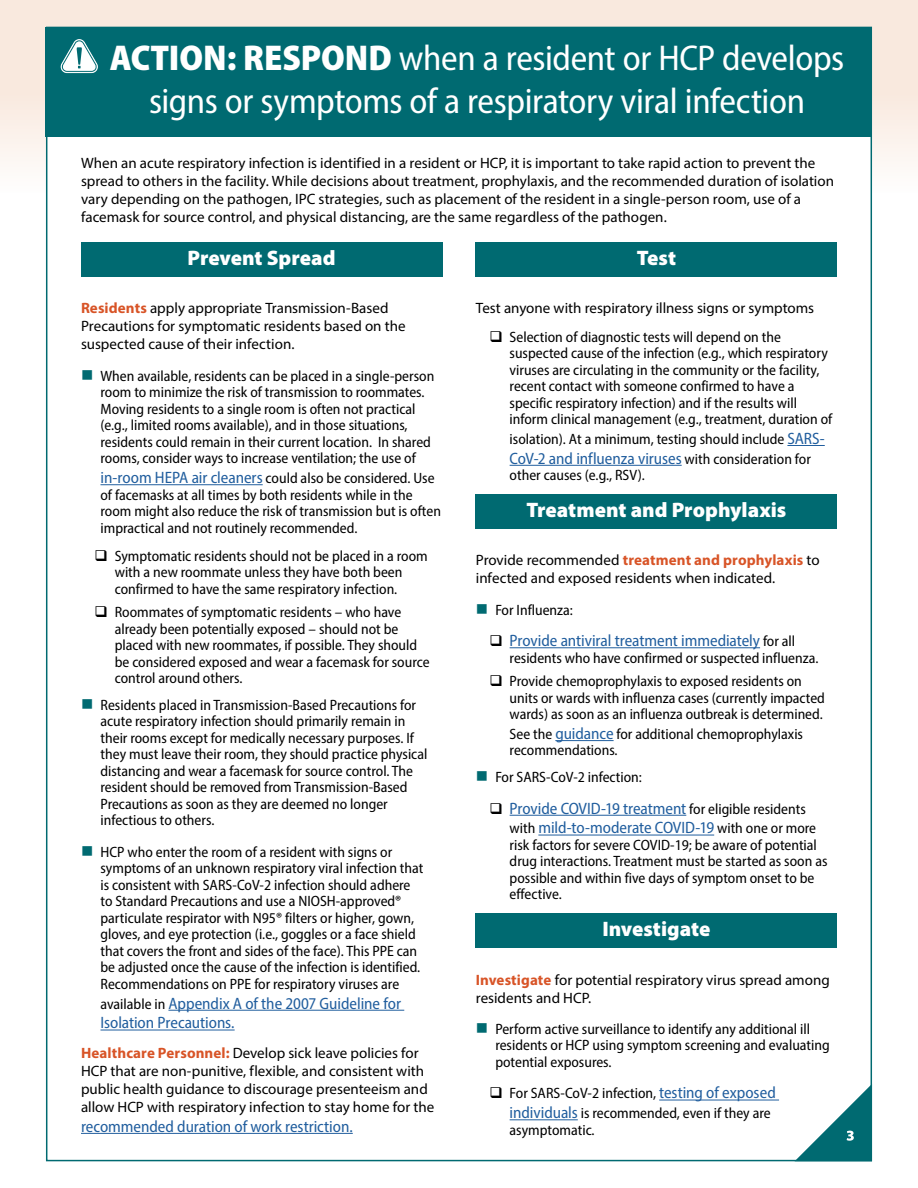
<style>
.page{position:relative;width:918px;height:1188px;background:#fff}
.page>*{position:absolute;margin:0;border:0;box-sizing:border-box;transform-origin:0 0}
.t1{font:semi-condensed 36px/43.2px "Myriad Pro";letter-spacing:-.01em;color:#fff;text-align:center}
.t2{font:900 21px "Myriad Pro";color:#fff}
.t3{font:semi-condensed 16.5px/19.8px "Myriad Pro";letter-spacing:-.005em;color:#215e9e}
.t4{font:semi-condensed 15px/16.5px "Myriad Pro";color:#000}
.t5{font:15px/18px "Myriad Pro";color:#000}
.s1{font-weight:900}
.s2{font-weight:700;color:#d85427}
.s3{font-size:16.5px;color:#215e9e}
.s4{font-size:15px;color:#000}
</style>
<div class="page">
<svg style="left:0;top:0;width:918px;height:193px;background:#f7eae0"></svg>
<div style="left:46px;top:27px;width:826px;height:1134px;background:#fff;border:2px solid #006a71"></div>
<svg style="left:795px;top:1084px;width:77px;height:77px"></svg>
<div style="left:46px;top:27px;width:826px;height:110px;background:#006a71"></div>
<svg style="left:61px;top:39px;width:37px;height:34px"></svg>
<div style="left:81px;top:242px;width:361px;height:35px;background:#006a71"></div>
<hr style="left:100px;top:484px;width:163px;height:1px;background:#215e9e">
<hr style="left:168px;top:1010px;width:236px;height:1px;background:#215e9e">
<hr style="left:100px;top:1030px;width:135px;height:1px;background:#215e9e">
<hr style="left:81px;top:1133px;width:272px;height:1px;background:#215e9e">
<div style="left:476px;top:242px;width:361px;height:35px;background:#006a71"></div>
<hr style="left:787px;top:445px;width:38px;height:1px;background:#215e9e">
<hr style="left:510px;top:465px;width:172px;height:1px;background:#215e9e">
<div style="left:476px;top:494px;width:361px;height:35px;background:#006a71"></div>
<hr style="left:510px;top:647px;width:250px;height:1px;background:#215e9e">
<hr style="left:555px;top:740px;width:59px;height:1px;background:#215e9e">
<hr style="left:510px;top:815px;width:176px;height:1px;background:#215e9e">
<hr style="left:538px;top:835px;width:176px;height:1px;background:#215e9e">
<div style="left:476px;top:914px;width:361px;height:34px;background:#006a71"></div>
<hr style="left:659px;top:1100px;width:120px;height:1px;background:#215e9e">
<hr style="left:510px;top:1119px;width:68px;height:1px;background:#215e9e">
<h2 class="t1" style="left:110px;top:35px;width:736px"><span class="s1">ACTION: RESPOND</span> when a resident or HCP develops signs or symptoms of a respiratory viral infection</h2>
<p class="t5" style="left:81px;top:154px;width:755px">When an acute respiratory infection is identified in a resident or HCP, it is important to take rapid action to prevent the spread to others in the facility. While decisions about treatment, prophylaxis, and the recommended duration of isolation vary depending on the pathogen, IPC strategies, such as placement of the resident in a single-person room, use of a facemask for source control, and physical distancing, are the same regardless of the pathogen.</p>
<h3 class="t2" style="left:188px;top:244px;width:149px">Prevent Spread</h3>
<p class="t5" style="left:81px;top:299px;width:326px"><span class="s2">Residents</span> apply appropriate Transmission-Based<br>Precautions for symptomatic residents based on the suspected cause of their infection.</p>
<p class="t4" style="left:100px;top:367px;width:335px">When available, residents can be placed in a single-person room to minimize the risk of transmission to roommates.<br>Moving residents to a single room is often not practical (e.g., limited rooms available), and in those situations, residents could remain in their current location. In shared rooms, consider ways to increase ventilation; the use of</p>
<p class="t4" style="left:100px;top:470px;width:342px"><span class="s3">in-room HEPA air cleaners</span> could also be considered. Use of facemasks at all times by both residents while in the room might also reduce the risk of transmission but is often impractical and not routinely recommended.</p>
<p class="t4" style="left:115px;top:547px;width:315px">Symptomatic residents should not be placed in a room with a new roommate unless they have both been confirmed to have the same respiratory infection.</p>
<p class="t4" style="left:115px;top:604px;width:316px">Roommates of symptomatic residents – who have already been potentially exposed – should not be placed with new roommates, if possible. They should be considered exposed and wear a facemask for source control around others.</p>
<p class="t4" style="left:100px;top:696px;width:328px">Residents placed in Transmission-Based Precautions for acute respiratory infection should primarily remain in their rooms except for medically necessary purposes. If they must leave their room, they should practice physical distancing and wear a facemask for source control. The resident should be removed from Transmission-Based Precautions as soon as they are deemed no longer infectious to others.</p>
<p class="t4" style="left:100px;top:843px;width:324px">HCP who enter the room of a resident with signs or symptoms of an unknown respiratory viral infection that is consistent with SARS-CoV-2 infection should adhere to Standard Precautions and use a NIOSH-approved® particulate respirator with N95® filters or higher, gown, gloves, and eye protection (i.e., goggles or a face shield that covers the front and sides of the face). This PPE can be adjusted once the cause of the infection is identified.<br>Recommendations on PPE for respiratory viruses are</p>
<p class="t3" style="left:100px;top:993px;width:302px"><span class="s4">available in</span> Appendix A of the 2007 Guideline for<br>Isolation Precautions.</p>
<p class="t5" style="left:81px;top:1044px;width:355px"><span class="s2">Healthcare Personnel:</span> Develop sick leave policies for HCP that are non-punitive, flexible, and consistent with public health guidance to discourage presenteeism and allow HCP with respiratory infection to stay home for the</p>
<p class="t3" style="left:81px;top:1116px;width:273px">recommended duration of work restriction.</p>
<h3 class="t2" style="left:637px;top:244px;width:41px">Test</h3>
<p class="t5" style="left:476px;top:299px;width:340px">Test anyone with respiratory illness signs or symptoms</p>
<p class="t4" style="left:510px;top:328px;width:324px">Selection of diagnostic tests will depend on the suspected cause of the infection (e.g., which respiratory viruses are circulating in the community or the facility, recent contact with someone confirmed to have a specific respiratory infection) and if the results will inform clinical management (e.g., treatment, duration of</p>
<p class="t4" style="left:510px;top:430px;width:317px">isolation). At a minimum, testing should include <span class="s3">SARS-</span></p>
<p class="t3" style="left:510px;top:448px;width:303px">CoV-2 and influenza viruses <span class="s4">with consideration for</span></p>
<p class="t4" style="left:510px;top:467px;width:137px">other causes (e.g., RSV).</p>
<h3 class="t2" style="left:526px;top:496px;width:262px">Treatment and Prophylaxis</h3>
<p class="t5" style="left:476px;top:551px;width:345px">Provide recommended <span class="s2">treatment and prophylaxis</span> to infected and exposed residents when indicated.</p>
<p class="t4" style="left:495px;top:601px;width:79px">For Influenza:</p>
<p class="t3" style="left:510px;top:630px;width:287px">Provide antiviral treatment immediately <span class="s4">for all</span></p>
<p class="t4" style="left:510px;top:649px;width:310px">residents who have confirmed or suspected influenza.</p>
<p class="t4" style="left:510px;top:673px;width:317px">Provide chemoprophylaxis to exposed residents on units or wards with influenza cases (currently impacted wards) as soon as an influenza outbreak is determined.</p>
<p class="t4" style="left:510px;top:725px;width:295px">See the <span class="s3">guidance</span> for additional chemoprophylaxis recommendations.</p>
<p class="t4" style="left:495px;top:769px;width:148px">For SARS-CoV-2 infection:</p>
<p class="t3" style="left:510px;top:798px;width:308px">Provide COVID-19 treatment <span class="s4">for eligible residents with</span> mild-to-moderate COVID-19 <span class="s4">with one or more</span></p>
<p class="t4" style="left:510px;top:836px;width:319px">risk factors for severe COVID-19; be aware of potential drug interactions. Treatment must be started as soon as possible and within five days of symptom onset to be effective.</p>
<h3 class="t2" style="left:602px;top:915px;width:110px">Investigate</h3>
<p class="t5" style="left:476px;top:970px;width:355px"><span class="s2">Investigate</span> for potential respiratory virus spread among residents and HCP.</p>
<p class="t4" style="left:495px;top:1021px;width:336px">Perform active surveillance to identify any additional ill residents or HCP using symptom screening and evaluating potential exposures.</p>
<p class="t4" style="left:510px;top:1083px;width:268px;line-height:19.8px">For SARS-CoV-2 infection, <span class="s3">testing of exposed individuals</span> is recommended, even if they are</p>
<p class="t4" style="left:510px;top:1121px;width:87px">asymptomatic.</p>
</div>
